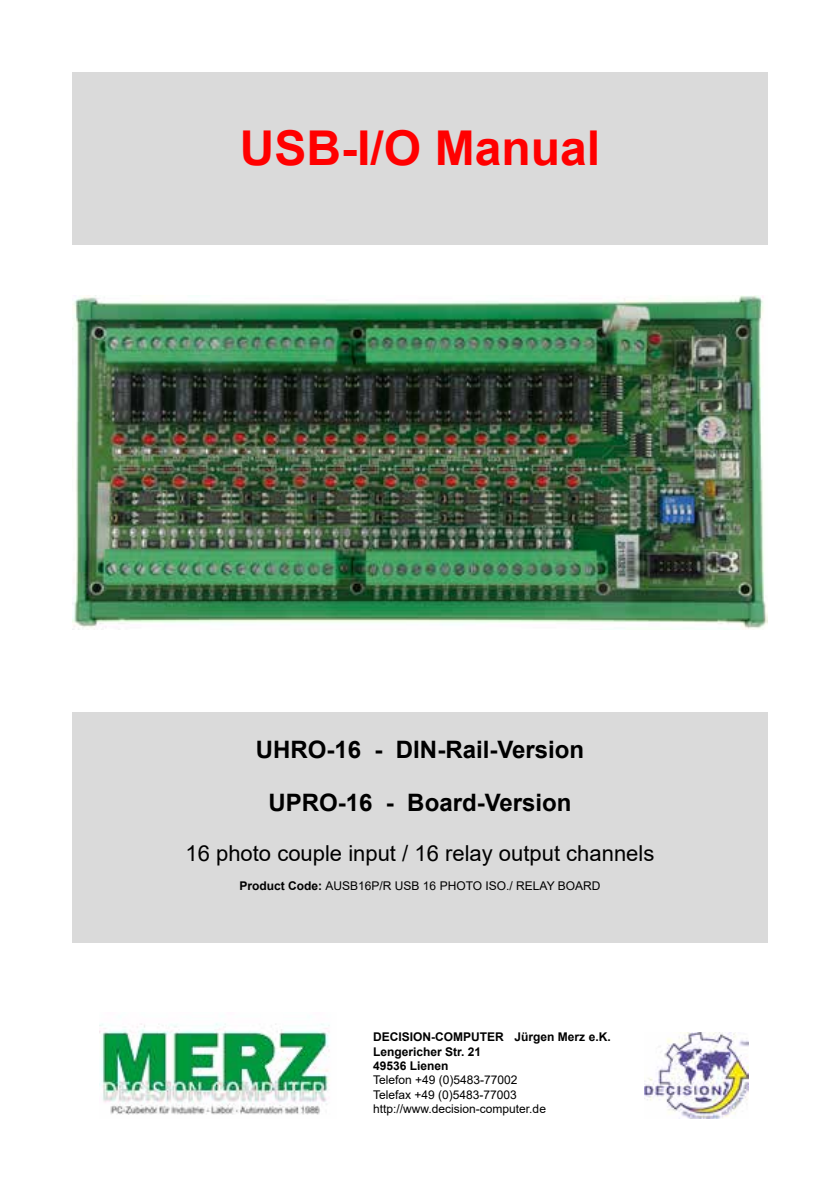
<style>
.page{position:relative;width:840px;height:1191px;background:#fff}
.page>*{position:absolute;margin:0;border:0;box-sizing:border-box;transform-origin:0 0}
.t1{font:700 48px "Arial";color:#f00}
.t2{font:700 24px/52.8px "Arial";color:#000;text-align:center}
.t3{font:22px "Arial";color:#000}
.t4{font:12px/14.4px "Arial";color:#000}
.t5{font:700 12px/14.4px "Arial";color:#000}
.s1{font-weight:700}
</style>
<div class="page">
<div style="left:72px;top:72px;width:695px;height:173px;background:#dadada"></div>
<div style="left:72px;top:711px;width:695px;height:231px;background:#dadada"></div>
<img style="left:644px;top:1032px;width:104px;height:87px">
<img style="left:72px;top:296px;width:695px;height:333px">
<img style="left:99px;top:1023px;width:231px;height:92px">
<h1 class="t1" style="left:240px;top:114px;width:362px">USB-I/O Manual</h1>
<h2 class="t2" style="left:256px;top:723px;width:330px">UHRO-16 - DIN-Rail-Version<br>UPRO-16 - Board-Version</h2>
<h3 class="t3" style="left:185px;top:838px;width:470px">16 photo couple input / 16 relay output channels</h3>
<p class="t4" style="left:239px;top:878px;width:362px"><span class="s1">Product Code:</span> AUSB16P/R USB 16 PHOTO ISO./ RELAY BOARD</p>
<p class="t5" style="left:373px;top:1030px;width:239px">DECISION-COMPUTER Jürgen Merz e.K.<br>Lengericher Str. 21<br>49536 Lienen</p>
<p class="t4" style="left:373px;top:1073px;width:174px">Telefon +49 (0)5483-77002<br>Telefax +49 (0)5483-77003 http://www.decision-computer.de</p>
</div>
